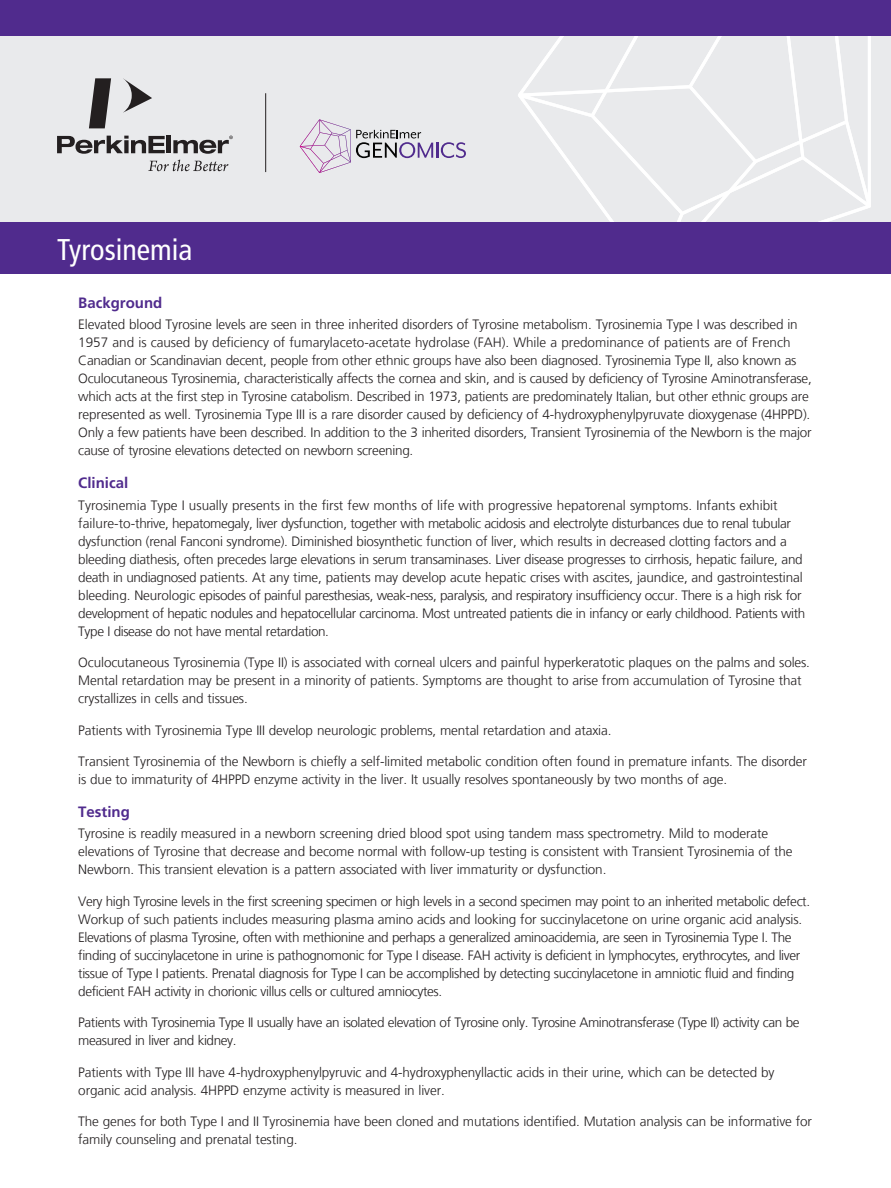
<style>
.page{position:relative;width:891px;height:1188px;background:#fff}
.page>*{position:absolute;margin:0;border:0;box-sizing:border-box;transform-origin:0 0}
.Product_name{font:condensed 30px "Frutiger LT Com";color:#fff}
.Signoff_Address{font:700 15px "Frutiger LT Com";color:#502b8d}
.Signoff_Address-2{font:300 13.5px/18px "Frutiger LT Com";letter-spacing:-.01em;color:#231f20}
.Signoff_Address-3{font:300 13.5px/18px "Frutiger LT Com";letter-spacing:-.03em;color:#231f20}
</style>
<div class="page">
<div style="left:0;top:0;width:891px;height:222px;background:#e6e7e9"></div>
<svg style="left:518px;top:36px;width:353px;height:186px"></svg>
<div style="left:0;top:0;width:891px;height:36px;background:#502b8d"></div>
<svg style="left:300px;top:119px;width:166px;height:54px"></svg>
<svg style="left:57px;top:136px;width:108px;height:18px"></svg>
<hr style="left:167px;top:136px;width:4px;height:17px;background:#231f20">
<svg style="left:123px;top:78px;width:29px;height:35px"></svg>
<svg style="left:89px;top:78px;width:22px;height:50px"></svg>
<svg style="left:173px;top:136px;width:60px;height:18px"></svg>
<svg style="left:148px;top:160px;width:80px;height:11px"></svg>
<hr style="left:265px;top:93px;width:1px;height:79px;background:#231f20">
<div style="left:0;top:222px;width:891px;height:52px;background:#502b8d"></div>
<p class="Product_name" style="left:57px;top:232px;width:137px">Tyrosinemia</p>
<p class="Signoff_Address" style="left:78px;top:294px;width:86px">Background</p>
<p class="Signoff_Address-2" style="left:78px;top:316px;width:735px">Elevated blood Tyrosine levels are seen in three inherited disorders of Tyrosine metabolism. Tyrosinemia Type I was described in 1957 and is caused by deficiency of fumarylaceto-acetate hydrolase (FAH). While a predominance of patients are of French Canadian or Scandinavian decent, people from other ethnic groups have also been diagnosed. Tyrosinemia Type II, also known as Oculocutaneous Tyrosinemia, characteristically affects the cornea and skin, and is caused by deficiency of Tyrosine Aminotransferase, which acts at the first step in Tyrosine catabolism. Described in 1973, patients are predominately Italian, but other ethnic groups are represented as well. Tyrosinemia Type III is a rare disorder caused by deficiency of 4-hydroxyphenylpyruvate dioxygenase (4HPPD).<br>Only a few patients have been described. In addition to the 3 inherited disorders, Transient Tyrosinemia of the Newborn is the major cause of tyrosine elevations detected on newborn screening.</p>
<p class="Signoff_Address" style="left:78px;top:474px;width:52px">Clinical</p>
<p class="Signoff_Address-2" style="left:78px;top:496px;width:729px">Tyrosinemia Type I usually presents in the first few months of life with progressive hepatorenal symptoms. Infants exhibit failure-to-thrive, hepatomegaly, liver dysfunction, together with metabolic acidosis and electrolyte disturbances due to renal tubular dysfunction (renal Fanconi syndrome). Diminished biosynthetic function of liver, which results in decreased clotting factors and a bleeding diathesis, often precedes large elevations in serum transaminases. Liver disease progresses to cirrhosis, hepatic failure, and death in undiagnosed patients. At any time, patients may develop acute hepatic crises with ascites, jaundice, and gastrointestinal bleeding. Neurologic episodes of painful paresthesias, weak-ness, paralysis, and respiratory insufficiency occur. There is a high risk for development of hepatic nodules and hepatocellular carcinoma. Most untreated patients die in infancy or early childhood. Patients with Type I disease do not have mental retardation.</p>
<p class="Signoff_Address-2" style="left:78px;top:654px;width:733px">Oculocutaneous Tyrosinemia (Type II) is associated with corneal ulcers and painful hyperkeratotic plaques on the palms and soles.<br>Mental retardation may be present in a minority of patients. Symptoms are thought to arise from accumulation of Tyrosine that crystallizes in cells and tissues.</p>
<p class="Signoff_Address-2" style="left:78px;top:721px;width:535px">Patients with Tyrosinemia Type III develop neurologic problems, mental retardation and ataxia.</p>
<p class="Signoff_Address-2" style="left:78px;top:753px;width:730px">Transient Tyrosinemia of the Newborn is chiefly a self-limited metabolic condition often found in premature infants. The disorder is due to immaturity of 4HPPD enzyme activity in the liver. It usually resolves spontaneously by two months of age.</p>
<p class="Signoff_Address" style="left:78px;top:803px;width:53px">Testing</p>
<p class="Signoff_Address-2" style="left:78px;top:825px;width:716px">Tyrosine is readily measured in a newborn screening dried blood spot using tandem mass spectrometry. Mild to moderate elevations of Tyrosine that decrease and become normal with follow-up testing is consistent with Transient Tyrosinemia of the<br>Newborn. This transient elevation is a pattern associated with liver immaturity or dysfunction.</p>
<p class="Signoff_Address-3" style="left:78px;top:892px;width:733px">Very high Tyrosine levels in the first screening specimen or high levels in a second specimen may point to an inherited metabolic defect.<br>Workup of such patients includes measuring plasma amino acids and looking for succinylacetone on urine organic acid analysis.<br>Elevations of plasma Tyrosine, often with methionine and perhaps a generalized aminoacidemia, are seen in Tyrosinemia Type I. The finding of succinylacetone in urine is pathognomonic for Type I disease. FAH activity is deficient in lymphocytes, erythrocytes, and liver tissue of Type I patients. Prenatal diagnosis for Type I can be accomplished by detecting succinylacetone in amniotic fluid and finding deficient FAH activity in chorionic villus cells or cultured amniocytes.</p>
<p class="Signoff_Address-3" style="left:78px;top:1014px;width:723px">Patients with Tyrosinemia Type II usually have an isolated elevation of Tyrosine only. Tyrosine Aminotransferase (Type II) activity can be measured in liver and kidney.</p>
<p class="Signoff_Address-2" style="left:78px;top:1063px;width:698px">Patients with Type III have 4-hydroxyphenylpyruvic and 4-hydroxyphenyllactic acids in their urine, which can be detected by organic acid analysis. 4HPPD enzyme activity is measured in liver.</p>
<p class="Signoff_Address-2" style="left:78px;top:1113px;width:735px">The genes for both Type I and II Tyrosinemia have been cloned and mutations identified. Mutation analysis can be informative for family counseling and prenatal testing.</p>
</div>
